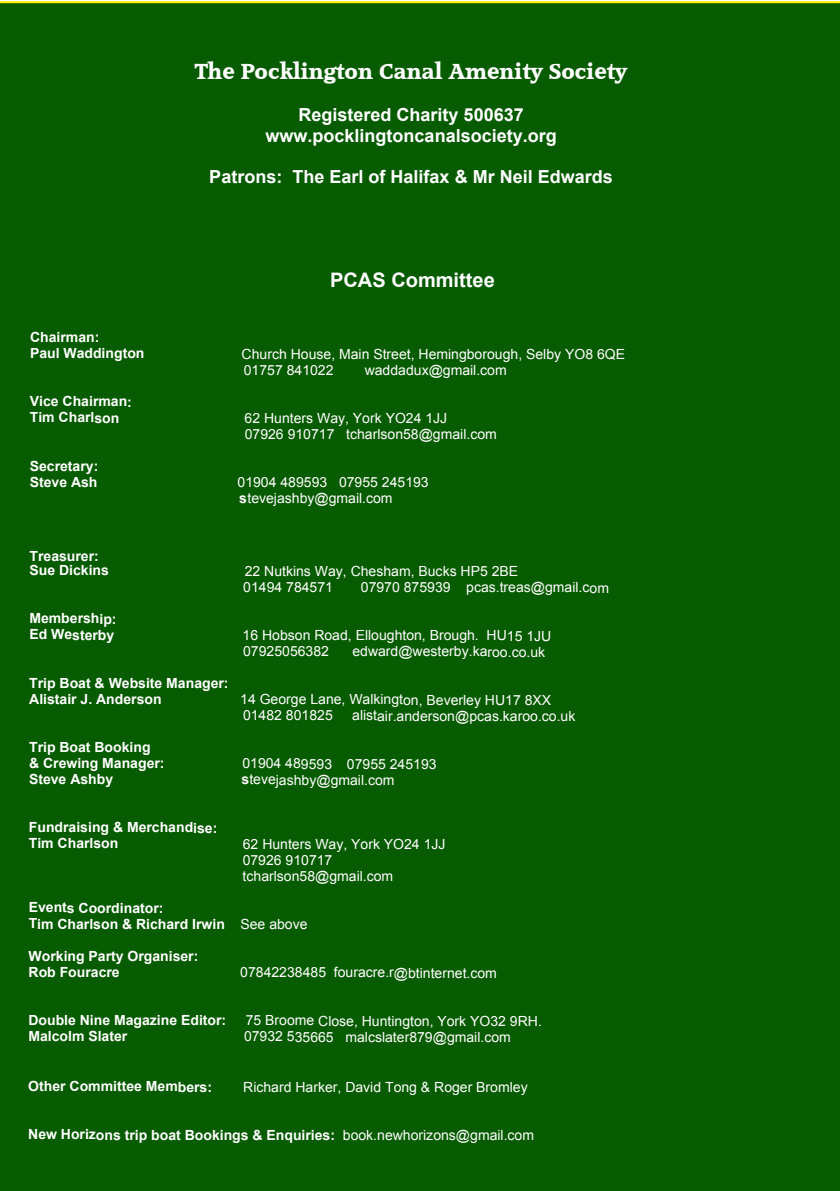
<style>
.page{position:relative;width:840px;height:1191px;background:#fff}
.page>*{position:absolute;margin:0;border:0;box-sizing:border-box;transform-origin:0 0}
.t1{font:21px "Accord SF Bold";color:#fff}
.t2{font:700 20px "Arial";color:#fff}
.t3{font:700 18px/20.6px "Arial";color:#fff;text-align:center}
.t4{font:14px/15.8px "Arial";color:#fff}
.t5{font:700 14px/16px "Arial";color:#fff}
.s1{font-weight:700}
.s2{font-weight:400}
</style>
<div class="page">
<div style="left:0;top:1px;width:839px;height:1190px;background:#075b00"></div>
<h1 class="t1" style="left:195px;top:61px;width:433px">The Pocklington Canal Amenity Society</h1>
<p class="t3" style="left:265px;top:106px;width:293px">Registered Charity 500637 www.pocklingtoncanalsociety.org</p>
<p class="t3" style="left:209px;top:168px;width:405px">Patrons: The Earl of Halifax &amp; Mr Neil Edwards</p>
<p class="t5" style="left:30px;top:330px;width:116px">Chairman:<br>Paul Waddington</p>
<p class="t5" style="left:30px;top:395px;width:104px">Vice Chairman:<br>Tim Charlson</p>
<p class="t5" style="left:30px;top:459px;width:70px">Secretary:<br>Steve Ash</p>
<h2 class="t2" style="left:330px;top:272px;width:166px">PCAS Committee</h2>
<p class="t4" style="left:241px;top:347px;width:385px">Church House, Main Street, Hemingborough, Selby YO8 6QE<br>01757 841022</p>
<p class="t4" style="left:364px;top:363px;width:143px">waddadux@gmail.com</p>
<p class="t4" style="left:244px;top:411px;width:253px">62 Hunters Way, York YO24 1JJ<br>07926 910717 tcharlson58@gmail.com</p>
<p class="t4" style="left:237px;top:475px;width:193px">01904 489593 07955 245193 <span class="s1">s</span>tevejashby@gmail.com</p>
<p class="t5" style="left:29px;top:550px;width:81px;line-height:14px">Treasurer:<br>Sue Dickins</p>
<p class="t5" style="left:29px;top:612px;width:89px">Membership:<br>Ed Westerby</p>
<p class="t5" style="left:29px;top:676px;width:201px">Trip Boat &amp; Website Manager:<br>Alistair J. Anderson</p>
<p class="t5" style="left:29px;top:740px;width:137px">Trip Boat Booking<br>&amp; Crewing Manager:</p>
<p class="t4" style="left:243px;top:564px;width:276px">22 Nutkins Way, Chesham, Bucks HP5 2BE<br>01494 784571</p>
<p class="t4" style="left:361px;top:581px;width:249px">07970 875939 pcas.treas@gmail.com</p>
<p class="t4" style="left:242px;top:628px;width:310px">16 Hobson Road, Elloughton, Brough. HU15 1JU<br>07925056382</p>
<p class="t4" style="left:352px;top:645px;width:194px">edward@westerby.karoo.co.uk</p>
<p class="t4" style="left:240px;top:693px;width:312px">14 George Lane, Walkington, Beverley HU17 8XX<br>01482 801825</p>
<p class="t4" style="left:352px;top:709px;width:224px">alistair.anderson@pcas.karoo.co.uk</p>
<p class="t4" style="left:242px;top:757px;width:196px">01904 489593 07955 245193</p>
<p class="t5" style="left:29px;top:772px;width:86px">Steve Ashby</p>
<p class="t4" style="left:241px;top:773px;width:155px"><span class="s1">s</span>tevejashby@gmail.com</p>
<p class="t5" style="left:29px;top:820px;width:190px">Fundraising &amp; Merchandise:<br>Tim Charlson</p>
<p class="t4" style="left:242px;top:837px;width:204px">62 Hunters Way, York YO24 1JJ<br>07926 910717 tcharlson58@gmail.com</p>
<p class="t5" style="left:29px;top:901px;width:280px">Events Coordinator:<br>Tim Charlson &amp; Richard Irwin <span class="s2">See above</span></p>
<p class="t5" style="left:29px;top:949px;width:171px">Working Party Organiser:<br>Rob Fouracre</p>
<p class="t4" style="left:240px;top:966px;width:258px">07842238485 fouracre.r@btinternet.com</p>
<p class="t5" style="left:28px;top:1013px;width:199px">Double Nine Magazine Editor:</p>
<p class="t4" style="left:245px;top:1014px;width:297px">75 Broome Close, Huntington, York YO32 9RH.</p>
<p class="t5" style="left:28px;top:1029px;width:100px">Malcolm Slater</p>
<p class="t4" style="left:244px;top:1030px;width:268px">07932 535665 malcslater879@gmail.com</p>
<p class="t5" style="left:28px;top:1079px;width:185px">Other Committee Members:</p>
<p class="t4" style="left:243px;top:1080px;width:286px">Richard Harker, David Tong &amp; Roger Bromley</p>
<p class="t5" style="left:28px;top:1128px;width:507px">New Horizons trip boat Bookings &amp; Enquiries: <span class="s2">book.newhorizons@gmail.com</span></p>
</div>
